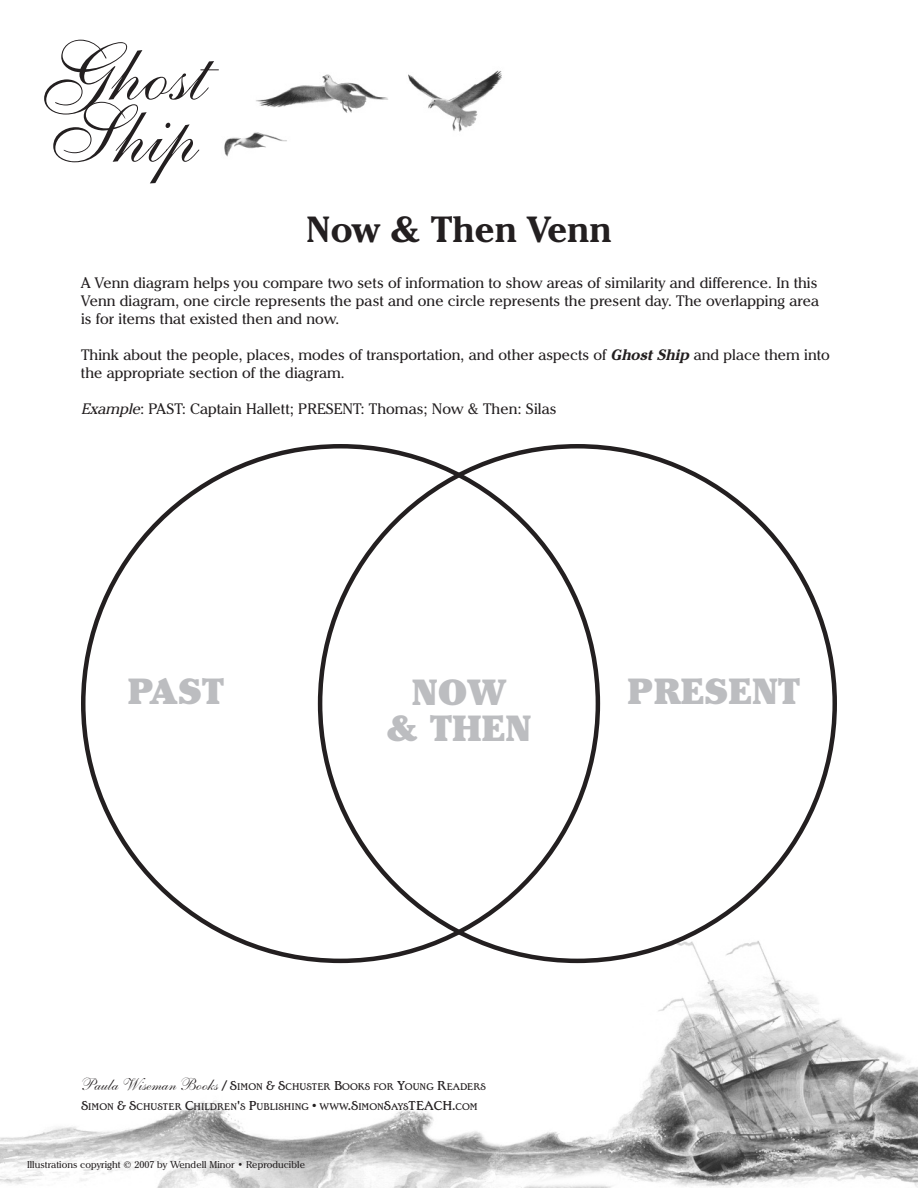
<style>
.page{position:relative;width:918px;height:1188px;background:#fff}
.page>*{position:absolute;margin:0;border:0;box-sizing:border-box;transform-origin:0 0}
.t1{font:82.5px/62.1px "Shelley Allegro Script";color:#231f20}
.t2{font:900 36px/36px "Cheltenham IT Cby BT";color:#bcbdc0;text-align:center}
.t3{font:700 36px "Cheltenham IT Cby BT";color:#231f20}
.t4{font:15px/18px "Cheltenham IT Cby BT";color:#231f20}
.t5{font:10.2px/19.5px "Edwardian Medium Plain";color:#231f20}
.t6{font:9.75px "Cheltenham IT Cby BT";color:#231f20}
.s1{font-weight:700;font-style:italic}
.s2{font-style:italic}
.s3{font-family:"Shelley Allegro Script";font-size:17.25px}
.s4{font-size:13.5px}
</style>
<div class="page">
<img style="left:0;top:963px;width:918px;height:225px">
<img style="left:224px;top:70px;width:278px;height:87px">
<svg style="left:81px;top:445px;width:237px;height:518px"></svg>
<svg style="left:318px;top:444px;width:519px;height:519px"></svg>
<h1 class="t1" style="left:42px;top:53px;width:166px">Ghost<br>Ship</h1>
<h2 class="t3" style="left:306px;top:216px;width:307px">Now &amp; Then Venn</h2>
<p class="t4" style="left:81px;top:275px;width:740px">A Venn diagram helps you compare two sets of information to show areas of similarity and difference. In this<br>Venn diagram, one circle represents the past and one circle represents the present day. The overlapping area is for items that existed then and now.</p>
<p class="t4" style="left:81px;top:347px;width:750px">Think about the people, places, modes of transportation, and other aspects of <span class="s1">Ghost Ship</span> and place them into the appropriate section of the diagram.</p>
<p class="t4" style="left:81px;top:401px;width:477px"><span class="s2">Example</span>: PAST: Captain Hallett; PRESENT: Thomas; Now &amp; Then: Silas</p>
<h2 class="t2" style="left:128px;top:676px;width:97px">PAST</h2>
<h2 class="t2" style="left:386px;top:678px;width:147px">NOW<br>&amp; THEN</h2>
<h2 class="t2" style="left:628px;top:677px;width:174px">PRESENT</h2>
<p class="t5" style="left:81px;top:1078px;width:407px"><span class="s3">Paula Wiseman Books</span> <span class="s4">/ S</span>IMON <span class="s4">&amp; S</span>CHUSTER <span class="s4">B</span>OOKS FOR <span class="s4">Y</span>OUNG <span class="s4">R</span>EADERS<br><span class="s4">S</span>IMON <span class="s4">&amp; S</span>CHUSTER <span class="s4">C</span>HILDREN<span class="s4">'</span>S <span class="s4">P</span>UBLISHING <span class="s4">•</span> WWW<span class="s4">.S</span>IMON<span class="s4">S</span>AYS<span class="s4">TEACH.</span>COM</p>
<p class="t6" style="left:27px;top:1161px;width:280px">Illustrations copyright © 2007 by Wendell Minor • Reproducible</p>
</div>
